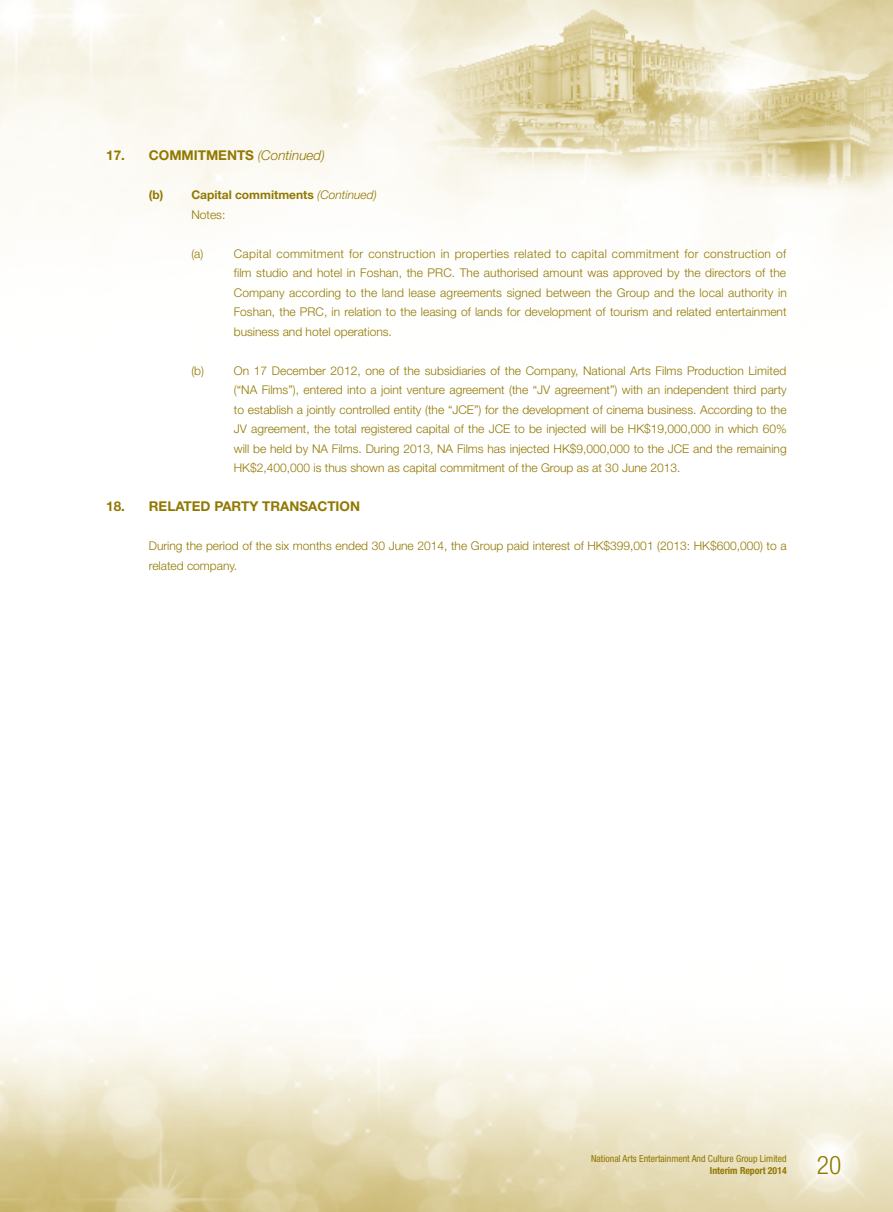
<style>
.page{position:relative;width:893px;height:1212px;background:#fff}
.page>*{position:absolute;margin:0;border:0;box-sizing:border-box;transform-origin:0 0}
.t1{font:300 condensed 25.5px "Helvetica Neue LT Std";color:#917800}
.t2{font:700 13.5px "Helvetica Neue LT Std";color:#917800}
.t3{font:300 12px/19.5px "Helvetica Neue LT Std";color:#917800;text-align:justify}
.t4{font:700 12px/19.5px "Helvetica Neue LT Std";color:#917800}
.t5{font:condensed 9.75px "Helvetica Neue LT Std";color:#917800}
.t6{font:700 condensed 9.75px "Helvetica Neue LT Std";color:#917800}
.s1{font-weight:300;font-style:italic}
.s2{font-weight:300}
</style>
<div class="page">
<img style="left:1px;top:0;width:892px;height:1212px">
<p class="t2" style="left:106px;top:147px;width:220px">17. COMMITMENTS <span class="s1">(Continued)</span></p>
<p class="t4" style="left:191px;top:185px;width:187px;text-indent:-43px">(b) Capital commitments <span class="s1">(Continued)<br></span><span class="s2">Notes:</span></p>
<p class="t3" style="left:191px;top:243px;width:14px">(a)</p>
<p class="t3" style="left:234px;top:243px;width:554px">Capital commitment for construction in properties related to capital commitment for construction of film studio and hotel in Foshan, the PRC. The authorised amount was approved by the directors of the Company according to the land lease agreements signed between the Group and the local authority in Foshan, the PRC, in relation to the leasing of lands for development of tourism and related entertainment business and hotel operations.</p>
<p class="t3" style="left:191px;top:360px;width:14px">(b)</p>
<p class="t3" style="left:234px;top:360px;width:554px">On 17 December 2012, one of the subsidiaries of the Company, National Arts Films Production Limited (“NA Films”), entered into a joint venture agreement (the “JV agreement”) with an independent third party to establish a jointly controlled entity (the “JCE”) for the development of cinema business. According to the JV agreement, the total registered capital of the JCE to be injected will be HK$19,000,000 in which 60% will be held by NA Films. During 2013, NA Films has injected HK$9,000,000 to the JCE and the remaining HK$2,400,000 is thus shown as capital commitment of the Group as at 30 June 2013.</p>
<p class="t2" style="left:106px;top:498px;width:255px">18. RELATED PARTY TRANSACTION</p>
<p class="t3" style="left:149px;top:536px;width:639px">During the period of the six months ended 30 June 2014, the Group paid interest of HK$399,001 (2013: HK$600,000) to a related company.</p>
<p class="t5" style="left:591px;top:1152px;width:197px">National Arts Entertainment And Culture Group Limited</p>
<p class="t6" style="left:710px;top:1164px;width:78px">Interim Report 2014</p>
<h1 class="t1" style="left:817px;top:1150px;width:26px">20</h1>
</div>
